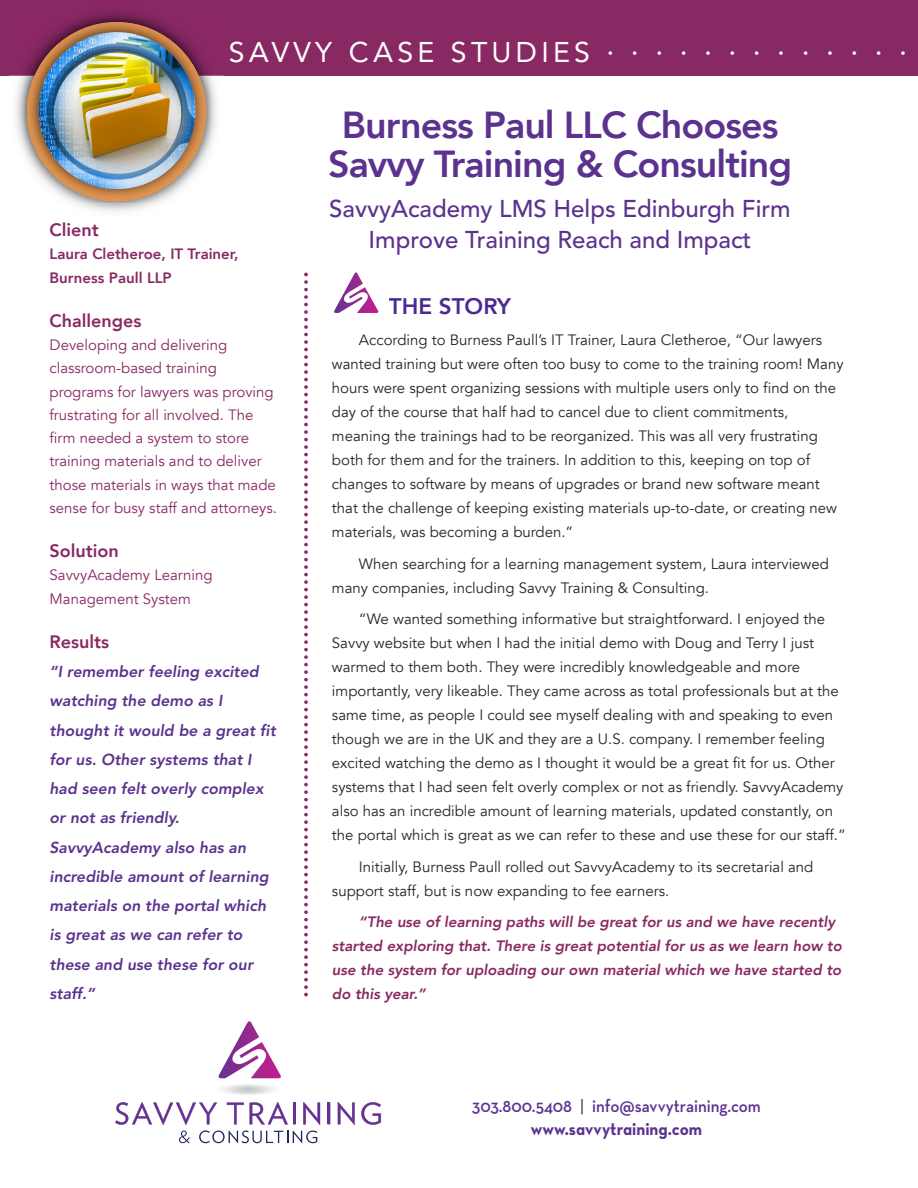
<style>
.page{position:relative;width:918px;height:1188px;background:#fff}
.page>*{position:absolute;margin:0;border:0;box-sizing:border-box;transform-origin:0 0}
.t1{font:800 37.5px/38.8px "Avenir";letter-spacing:-.025em;color:#5b328e;text-align:center}
.t2{font:28.5px "Avenir";letter-spacing:.15em;color:#fff}
.t3{font:500 24.15px/30.9px "Avenir";color:#5b328e;text-align:center}
.t4{font:800 22.5px "Avenir";color:#492a94}
.t5{font:600 18.15px "Neutra Text";color:#5b328e;scale:.93 1}
.t6{font:18.15px "Neutra Text Bold Alt";color:#5b328e;scale:.93 1}
.t7{font:800 18px "Avenir";color:#892964}
.t8{font:italic 800 15.75px/29.2px "Avenir";letter-spacing:.005em;color:#5b328e}
.t9{font:15px/24px "Avenir";color:#272627}
.t10{font:15px/23.2px "Avenir";color:#892964}
.t11{font:italic 800 15px/24px "Avenir";color:#892964}
.t12{font:800 15px/23.2px "Avenir";color:#892964}
.s1{font-weight:400;color:#272627}
</style>
<div class="page">
<div style="left:0;top:0;width:918px;height:75px;background:#892964"></div>
<img style="left:9px;top:12px;width:215px;height:200px">
<img style="left:24px;top:75px;width:186px;height:129px">
<img style="left:27px;top:22px;width:179px;height:179px">
<img style="left:39px;top:32px;width:156px;height:157px;border-radius:50%">
<svg style="left:218px;top:1021px;width:63px;height:58px"></svg>
<svg style="left:328px;top:1102px;width:2px;height:22px"></svg>
<svg style="left:338px;top:1102px;width:17px;height:23px"></svg>
<svg style="left:361px;top:1102px;width:20px;height:23px"></svg>
<svg style="left:115px;top:1102px;width:205px;height:41px"></svg>
<svg style="left:304px;top:273px;width:4px;height:723px"></svg>
<svg style="left:334px;top:272px;width:44px;height:41px"></svg>
<h2 class="t2" style="left:229px;top:33px;width:680px">SAVVYCASESTUDIES·············</h2>
<p class="t7" style="left:50px;top:218px;width:51px">Client</p>
<p class="t12" style="left:50px;top:243px;width:191px">Laura Cletheroe, IT Trainer,<br>Burness Paull LLP</p>
<p class="t7" style="left:50px;top:309px;width:94px">Challenges</p>
<p class="t10" style="left:50px;top:334px;width:229px">Developing and delivering classroom-based training programs for lawyers was proving frustrating for all involved. The firm needed a system to store training materials and to deliver those materials in ways that made sense for busy staff and attorneys.</p>
<p class="t7" style="left:50px;top:539px;width:71px">Solution</p>
<p class="t10" style="left:50px;top:564px;width:165px">SavvyAcademy Learning<br>Management System</p>
<p class="t7" style="left:50px;top:630px;width:61px">Results</p>
<p class="t8" style="left:50px;top:658px;width:228px">“I remember feeling excited watching the demo as I thought it would be a great fit for us. Other systems that I had seen felt overly complex or not as friendly.<br>SavvyAcademy also has an incredible amount of learning materials on the portal which is great as we can refer to these and use these for our staff.”</p>
<h1 class="t1" style="left:328px;top:107px;width:466px">Burness Paul LLC Chooses<br>Savvy Training &amp; Consulting</h1>
<h3 class="t3" style="left:329px;top:195px;width:463px">SavvyAcademy LMS Helps Edinburgh Firm<br>Improve Training Reach and Impact</h3>
<h3 class="t4" style="left:389px;top:291px;width:124px">THE STORY</h3>
<p class="t9" style="left:332px;top:328px;width:513px;text-indent:27px">According to Burness Paull’s IT Trainer, Laura Cletheroe, “Our lawyers wanted training but were often too busy to come to the training room! Many hours were spent organizing sessions with multiple users only to find on the day of the course that half had to cancel due to client commitments, meaning the trainings had to be reorganized. This was all very frustrating both for them and for the trainers. In addition to this, keeping on top of changes to software by means of upgrades or brand new software meant that the challenge of keeping existing materials up-to-date, or creating new materials, was becoming a burden.”</p>
<p class="t9" style="left:332px;top:552px;width:499px;text-indent:27px">When searching for a learning management system, Laura interviewed many companies, including Savvy Training &amp; Consulting.</p>
<p class="t9" style="left:332px;top:607px;width:515px;text-indent:27px">“We wanted something informative but straightforward. I enjoyed the Savvy website but when I had the initial demo with Doug and Terry I just warmed to them both. They were incredibly knowledgeable and more importantly, very likeable. They came across as total professionals but at the same time, as people I could see myself dealing with and speaking to even though we are in the UK and they are a U.S. company. I remember feeling excited watching the demo as I thought it would be a great fit for us. Other systems that I had seen felt overly complex or not as friendly. SavvyAcademy also has an incredible amount of learning materials, updated constantly, on the portal which is great as we can refer to these and use these for our staff.”</p>
<p class="t9" style="left:332px;top:855px;width:483px;text-indent:27px">Initially, Burness Paull rolled out SavvyAcademy to its secretarial and support staff, but is now expanding to fee earners.</p>
<p class="t11" style="left:332px;top:910px;width:511px;text-indent:27px">“The use of learning paths will be great for us and we have recently started exploring that. There is great potential for us as we learn how to use the system for uploading our own material which we have started to do this year.”</p>
<p class="t5" style="left:472px;top:1095px;width:312px">303.800.5408 <span class="s1">|</span> info@savvytraining.com</p>
<p class="t6" style="left:531px;top:1118px;width:186px">www.savvytraining.com</p>
</div>
